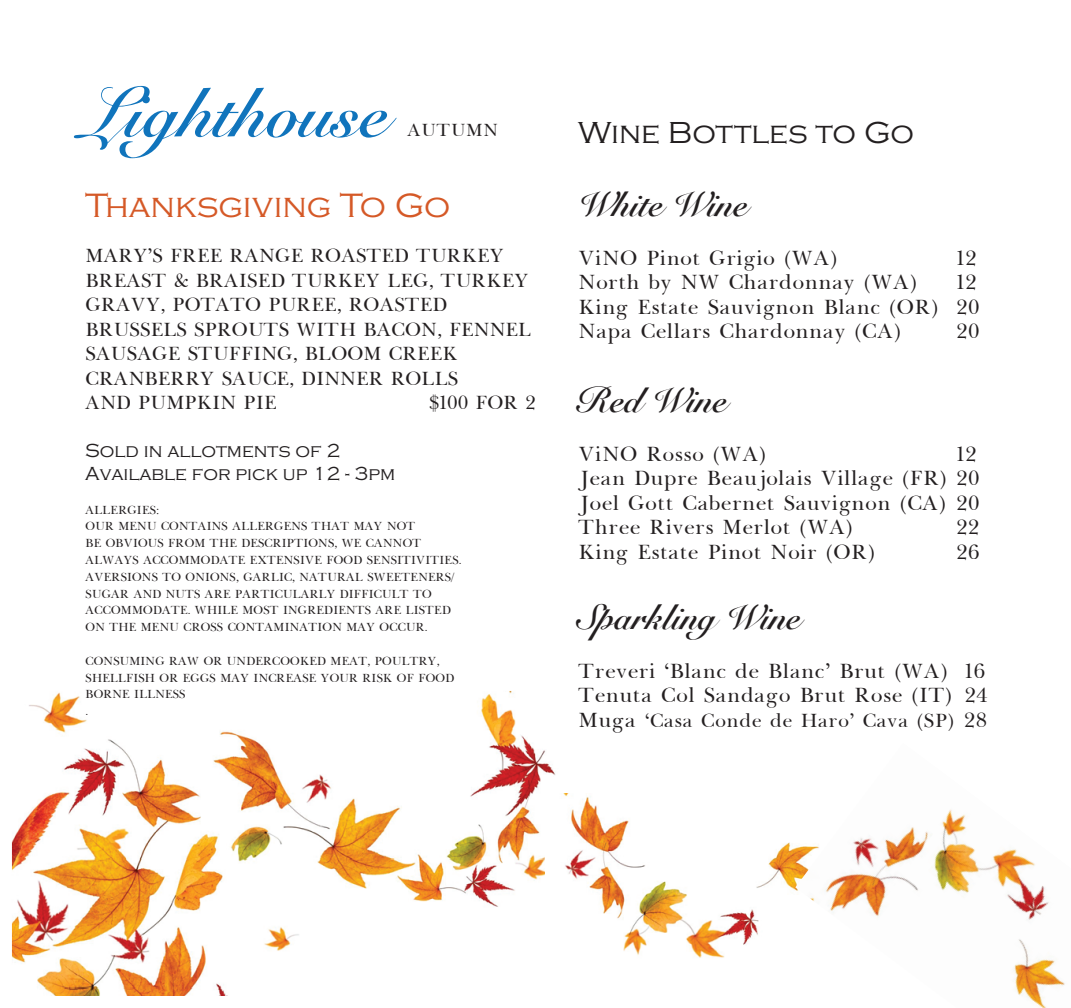
<style>
.page{position:relative;width:1071px;height:1008px;background:#fff}
.page>*{position:absolute;margin:0;border:0;box-sizing:border-box;transform-origin:0 0}
.t1{font:70px "Snell Roundhand Bold Script";color:#1074bc}
.t2{font:35px "Snell Roundhand Bold Script";color:#231f20}
.t3{font:300 35px "Copperplate";color:#d55927}
.t4{font:300 31.5px "Copperplate";color:#231f20}
.t5{font:300 24.5px/24.5px "Baskerville";color:#231f20}
.t6{font:300 22.75px/24.5px "Baskerville";letter-spacing:-.025em;color:#231f20}
.t7{font:300 22.75px "Baskerville";color:#231f20}
.t8{font:300 21px "Baskerville";color:#231f20}
.t9{font:300 19.6px/23.4px "Copperplate";color:#231f20}
.t10{font:300 14px/16.8px "Baskerville";letter-spacing:-.03em;color:#231f20}
.s1{font-size:24.5px}
</style>
<div class="page">
<img style="left:11px;top:691px;width:558px;height:305px">
<img style="left:546px;top:794px;width:249px;height:180px">
<img style="left:795px;top:809px;width:270px;height:199px">
<h1 class="t1" style="left:85px;top:71px;width:305px">Lighthouse</h1>
<h3 class="t8" style="left:407px;top:120px;width:93px">AUTUMN</h3>
<h2 class="t3" style="left:85px;top:186px;width:367px">Thanksgiving To Go</h2>
<h3 class="t6" style="left:85px;top:244px;width:448px">MARY’S FREE RANGE ROASTED TURKEY<br>BREAST &amp; BRAISED TURKEY LEG, TURKEY<br>GRAVY, POTATO PUREE, ROASTED<br>BRUSSELS SPROUTS WITH BACON, FENNEL<br>SAUSAGE STUFFING, BLOOM CREEK<br>CRANBERRY SAUCE, DINNER ROLLS<br>AND PUMPKIN PIE</h3>
<h3 class="t6" style="left:429px;top:391px;width:109px">$100 FOR 2</h3>
<h3 class="t9" style="left:85px;top:439px;width:312px">Sold in allotments of 2<br>Available for pick up 12 - 3pm</h3>
<p class="t10" style="left:85px;top:502px;width:378px">ALLERGIES:<br>OUR MENU CONTAINS ALLERGENS THAT MAY NOT<br>BE OBVIOUS FROM THE DESCRIPTIONS, WE CANNOT ALWAYS ACCOMMODATE EXTENSIVE FOOD SENSITIVITIES.<br>AVERSIONS TO ONIONS, GARLIC, NATURAL SWEETENERS/ SUGAR AND NUTS ARE PARTICULARLY DIFFICULT TO ACCOMMODATE. WHILE MOST INGREDIENTS ARE LISTED ON THE MENU CROSS CONTAMINATION MAY OCCUR.</p>
<p class="t10" style="left:85px;top:653px;width:371px">CONSUMING RAW OR UNDERCOOKED MEAT, POULTRY,<br>SHELLFISH OR EGGS MAY INCREASE YOUR RISK OF FOOD<br>BORNE ILLNESS<br>.</p>
<h3 class="t4" style="left:578px;top:116px;width:337px">Wine Bottles to Go</h3>
<h2 class="t2" style="left:578px;top:183px;width:171px">White Wine</h2>
<h3 class="t5" style="left:578px;top:246px;width:260px">ViNO Pinot Grigio (WA)</h3>
<h3 class="t5" style="left:956px;top:246px;width:22px">12</h3>
<h3 class="t5" style="left:578px;top:271px;width:340px">North by NW Chardonnay (WA)</h3>
<h3 class="t5" style="left:578px;top:271px;width:403px;text-indent:378px">12<br>King Estate Sauvignon Blanc (OR) 20<br>Napa Cellars Chardonnay (CA)</h3>
<h3 class="t5" style="left:956px;top:320px;width:25px">20</h3>
<h2 class="t2" style="left:578px;top:379px;width:150px">Red Wine</h2>
<h3 class="t5" style="left:578px;top:442px;width:189px">ViNO Rosso (WA)</h3>
<h3 class="t5" style="left:578px;top:442px;width:403px;text-indent:378px">12<br>Jean Dupre Beaujolais Village (FR) 20<br>Joel Gott Cabernet Sauvignon (CA) 20<br>Three Rivers Merlot (WA)</h3>
<h3 class="t5" style="left:956px;top:516px;width:25px">22</h3>
<h3 class="t5" style="left:578px;top:540px;width:298px">King Estate Pinot Noir (OR)</h3>
<h3 class="t5" style="left:956px;top:540px;width:25px">26</h3>
<h2 class="t2" style="left:578px;top:596px;width:224px">Sparkling Wine</h2>
<h3 class="t5" style="left:578px;top:659px;width:412px">Treveri ‘Blanc de Blanc’ Brut (WA) 16<br>Tenuta Col Sandago Brut Rose (IT) 24</h3>
<h3 class="t7" style="left:578px;top:709px;width:411px"><span class="s1">Muga</span> ‘Casa Conde de Haro’ Cava (SP) <span class="s1">28</span></h3>
</div>
